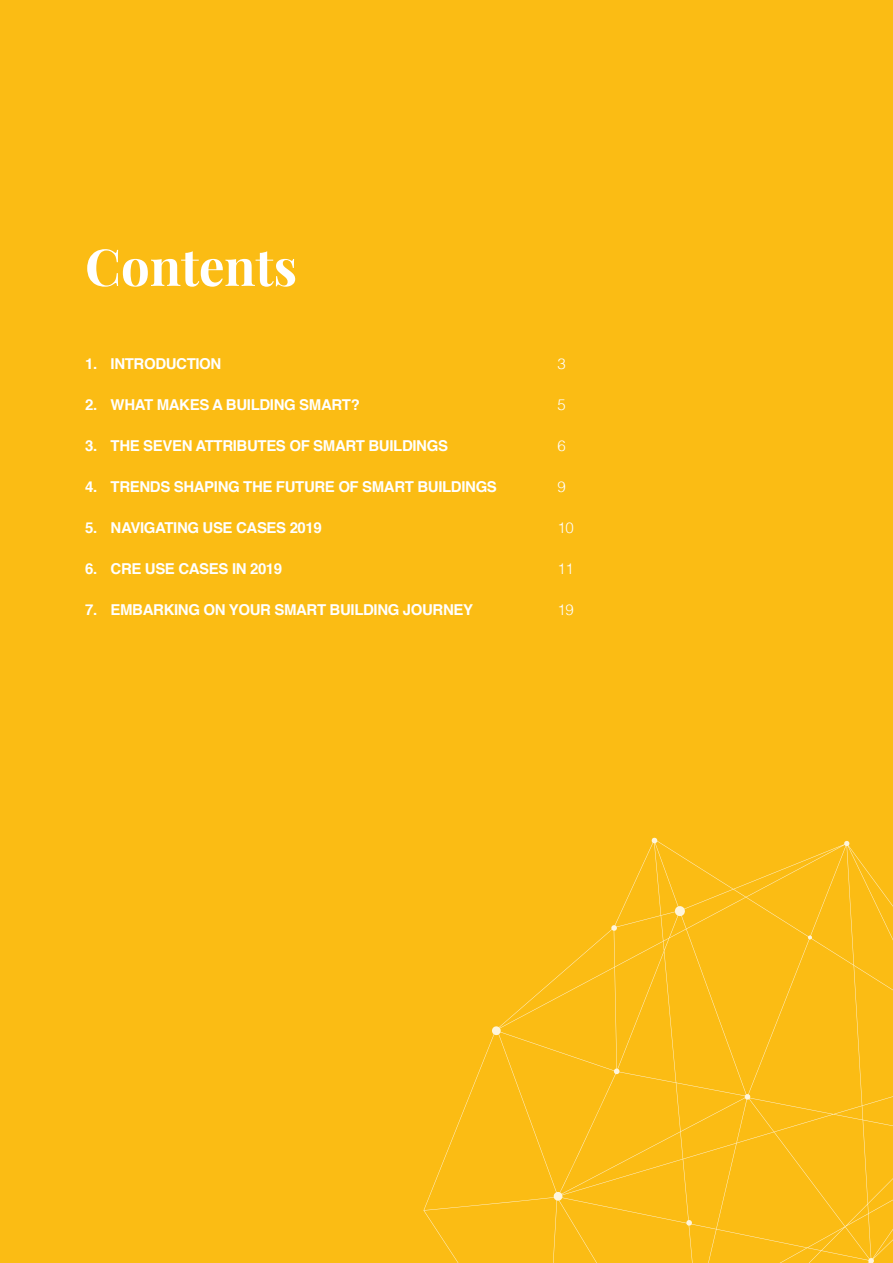
<style>
.page{position:relative;width:893px;height:1263px;background:#fbbc14}
.page>*{position:absolute;margin:0;border:0;box-sizing:border-box;transform-origin:0 0}
.t1{font:700 51px "Playfair Display";color:#fff}
.t2{font:700 15px "Helvetica";letter-spacing:-.025em;color:#fff}
.t3{font:300 15px "Helvetica";color:#fff}
</style>
<div class="page">
<svg style="left:423px;top:841px;width:470px;height:422px"></svg>
<svg style="left:651px;top:837px;width:7px;height:7px"></svg>
<svg style="left:611px;top:925px;width:6px;height:6px"></svg>
<svg style="left:686px;top:1219px;width:6px;height:7px"></svg>
<svg style="left:553px;top:1191px;width:10px;height:10px"></svg>
<svg style="left:613px;top:1068px;width:7px;height:6px"></svg>
<svg style="left:744px;top:1094px;width:7px;height:6px"></svg>
<svg style="left:868px;top:1257px;width:6px;height:6px"></svg>
<svg style="left:674px;top:905px;width:12px;height:12px"></svg>
<svg style="left:491px;top:1026px;width:10px;height:10px"></svg>
<svg style="left:844px;top:840px;width:6px;height:6px"></svg>
<svg style="left:808px;top:935px;width:4px;height:5px"></svg>
<p class="t1" style="left:85px;top:235px;width:214px">Contents</p>
<p class="t2" style="left:85px;top:353px;width:138px">1. INTRODUCTION</p>
<p class="t3" style="left:558px;top:351px;width:10px">3</p>
<p class="t2" style="left:85px;top:394px;width:276px">2. WHAT MAKES A BUILDING SMART?</p>
<p class="t3" style="left:558px;top:392px;width:10px">5</p>
<p class="t2" style="left:85px;top:435px;width:364px">3. THE SEVEN ATTRIBUTES OF SMART BUILDINGS</p>
<p class="t3" style="left:558px;top:433px;width:10px">6</p>
<p class="t2" style="left:85px;top:476px;width:413px">4. TRENDS SHAPING THE FUTURE OF SMART BUILDINGS</p>
<p class="t3" style="left:558px;top:474px;width:10px">9</p>
<p class="t2" style="left:85px;top:517px;width:238px">5. NAVIGATING USE CASES 2019</p>
<p class="t3" style="left:558px;top:515px;width:18px">10</p>
<p class="t2" style="left:85px;top:558px;width:199px">6. CRE USE CASES IN 2019</p>
<p class="t3" style="left:558px;top:556px;width:18px">11</p>
<p class="t2" style="left:85px;top:599px;width:390px">7. EMBARKING ON YOUR SMART BUILDING JOURNEY</p>
<p class="t3" style="left:558px;top:597px;width:18px">19</p>
</div>
